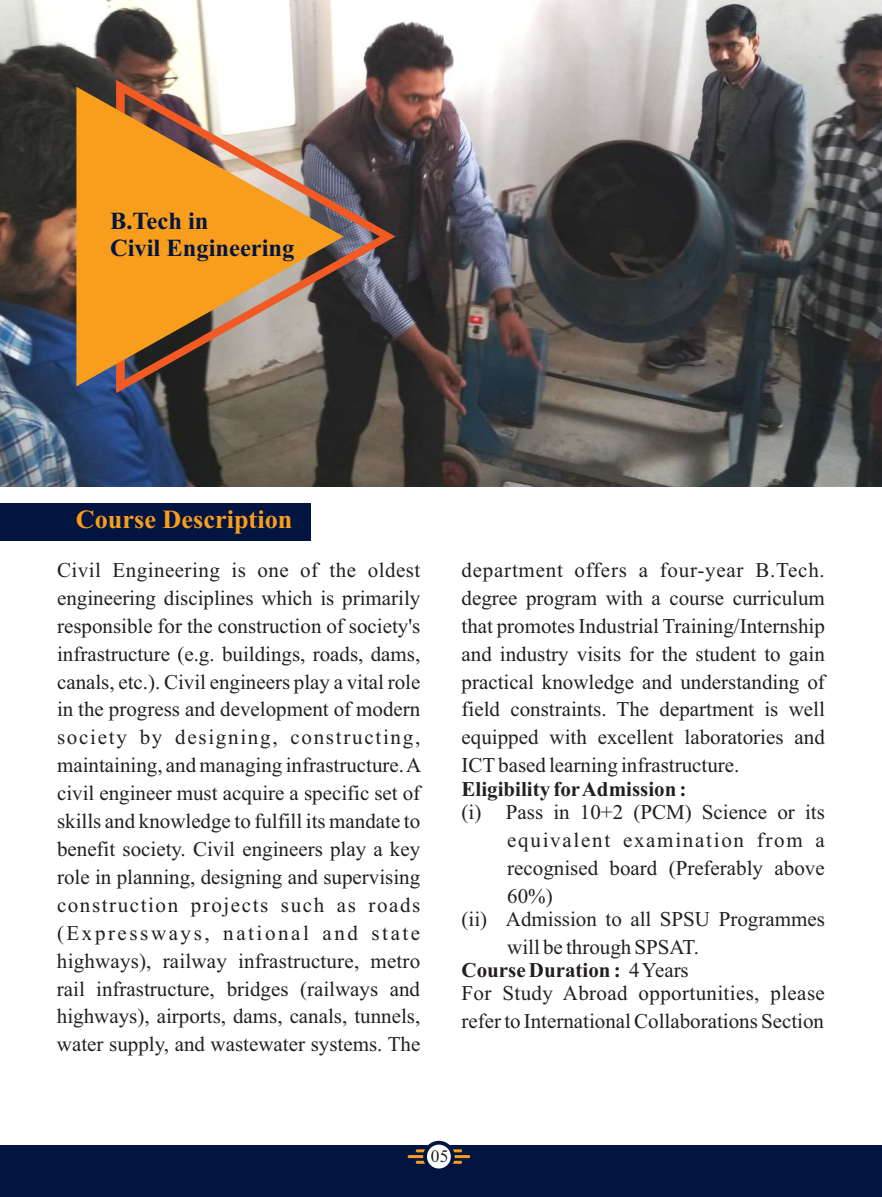
<style>
.page{position:relative;width:882px;height:1197px;background:#fff}
.page>*{position:absolute;margin:0;border:0;box-sizing:border-box;transform-origin:0 0}
.t1{font:700 26.25px "Times New Roman";color:#f99d1c}
.t2{font:700 24.5px/27.1px "Times New Roman";color:#021541}
.t3{font:21px/27.8px "Times New Roman";color:#231f20;text-align:justify}
.t4{font:700 21px "Times New Roman";color:#231f20}
.t5{font:17.5px "Times New Roman";color:#231f20}
.s1{font-weight:400}
</style>
<div class="page">
<div style="left:0;top:1145px;width:882px;height:52px;background:#021541"></div>
<img style="left:0;top:0;width:882px;height:487px">
<div style="left:0;top:503px;width:310px;height:38px;background:#021541"></div>
<hr style="left:416px;top:1149px;width:46px;height:3px;background:#f99d1c;border-radius:2px">
<hr style="left:408px;top:1155px;width:62px;height:3px;background:#f99d1c;border-radius:2px">
<hr style="left:416px;top:1161px;width:46px;height:3px;background:#f99d1c;border-radius:2px">
<div style="left:423px;top:1141px;width:32px;height:31px;background:#021541;border-radius:50%"></div>
<div style="left:427px;top:1145px;width:24px;height:24px;background:#fff;border-radius:50%"></div>
<svg style="left:112px;top:73px;width:288px;height:327px;background:#635959"></svg>
<svg style="left:76px;top:87px;width:268px;height:299px;background:#c8904b"></svg>
<p class="t2" style="left:110px;top:209px;width:186px">B.Tech in<br>Civil Engineering</p>
<p class="t1" style="left:76px;top:510px;width:218px">Course Description</p>
<p class="t3" style="left:57px;top:558px;width:366px">Civil Engineering is one of the oldest engineering disciplines which is primarily responsible for the construction of society's infrastructure (e.g. buildings, roads, dams, canals, etc.). Civil engineers play a vital role in the progress and development of modern society by designing, constructing, maintaining, and managing infrastructure. A civil engineer must acquire a specific set of skills and knowledge to fulfill its mandate to benefit society. Civil engineers play a key role in planning, designing and supervising construction projects such as roads (Expressways, national and state highways), railway infrastructure, metro rail infrastructure, bridges (railways and highways), airports, dams, canals, tunnels, water supply, and wastewater systems. The</p>
<p class="t3" style="left:462px;top:558px;width:365px">department offers a four-year B.Tech. degree program with a course curriculum that promotes Industrial Training/Internship and industry visits for the student to gain practical knowledge and understanding of field constraints. The department is well equipped with excellent laboratories and ICTbased learning infrastructure.</p>
<p class="t4" style="left:462px;top:781px;width:226px">Eligibility forAdmission :</p>
<p class="t3" style="left:507px;top:800px;width:319px;text-indent:-46px">(i) Pass in 10+2 (PCM) Science or its equivalent examination from a recognised board (Preferably above 60%)</p>
<p class="t3" style="left:507px;top:907px;width:319px;text-indent:-46px">(ii) Admission to all SPSU Programmes will be through SPSAT.</p>
<p class="t4" style="left:462px;top:963px;width:229px">Course Duration : <span class="s1">4 Years</span></p>
<p class="t3" style="left:462px;top:981px;width:365px">For Study Abroad opportunities, please refer to International Collaborations Section</p>
<p class="t5" style="left:431px;top:1150px;width:19px">05</p>
</div>
